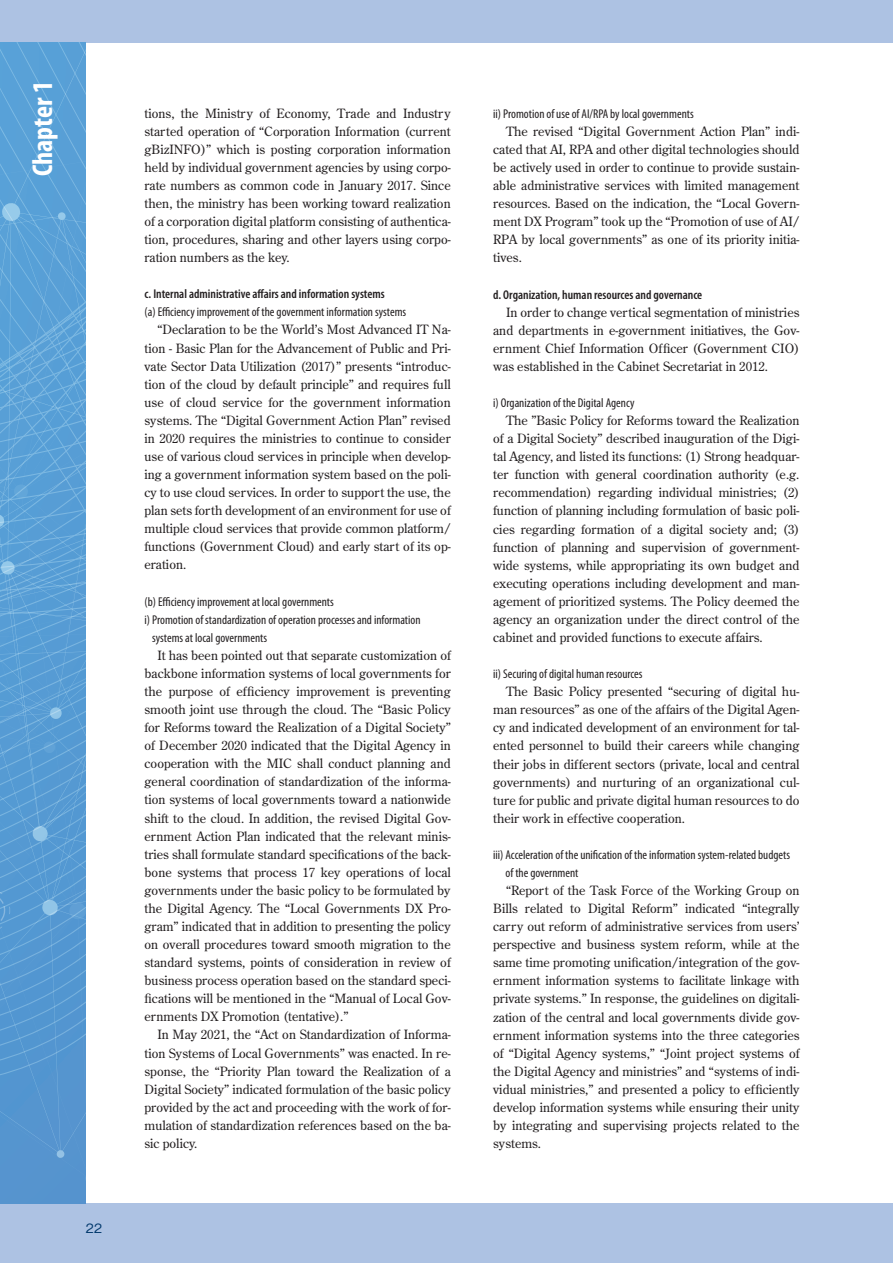
<style>
.page{position:relative;width:893px;height:1263px;background:#fff}
.page>*{position:absolute;margin:0;border:0;box-sizing:border-box;transform-origin:0 0}
.t1{font:700 condensed 28.65px "Myriad Pro";color:#fff}
.t2{font:12.75px/18.1px "Century Old Style Std";color:#231f20;text-align:justify}
.t3{font:condensed 12.75px/18.1px "Myriad Pro";color:#231f20}
.t4{font:600 condensed 12.75px "Myriad Pro";color:#231f20}
.t5{font:500 12.75px "Gothic BBB Pr 6";color:#00376b}
</style>
<div class="page">
<div style="left:0;top:1203px;width:893px;height:60px;background:#adc2e3"></div>
<div style="left:0;top:0;width:893px;height:43px;background:#adc2e3"></div>
<svg style="left:0;top:43px;width:85px;height:1160px;fill:#579ed6"></svg>
<svg style="left:0;top:890px;width:10px;height:41px"></svg>
<h1 class="t1" style="left:25px;top:176px;width:97px;rotate:-90deg">Chapter 1</h1>
<p class="t5" style="left:86px;top:1218px;width:18px">22</p>
<p class="t2" style="left:145px;top:104px;width:308px">tions, the Ministry of Economy, Trade and Industry started operation of “Corporation Information (current gBizINFO)” which is posting corporation information held by individual government agencies by using corpo&shy;rate numbers as common code in January 2017. Since then, the ministry has been working toward realization of a corporation digital platform consisting of authentica&shy;tion, procedures, sharing and other layers using corpo&shy;ration numbers as the key.</p>
<p class="t4" style="left:145px;top:286px;width:242px">c. Internal administrative affairs and information systems</p>
<p class="t3" style="left:145px;top:303px;width:263px">(a) Efficiency improvement of the government information systems</p>
<p class="t2" style="left:145px;top:321px;width:308px;text-indent:13px">“Declaration to be the World’s Most Advanced IT Na&shy;tion - Basic Plan for the Advancement of Public and Pri&shy;vate Sector Data Utilization (2017)” presents “introduc&shy;tion of the cloud by default principle” and requires full use of cloud service for the government information systems. The “Digital Government Action Plan” revised in 2020 requires the ministries to continue to consider use of various cloud services in principle when develop&shy;ing a government information system based on the poli&shy;cy to use cloud services. In order to support the use, the plan sets forth development of an environment for use of multiple cloud services that provide common platform/ functions (Government Cloud) and early start of its op&shy;eration.</p>
<p class="t3" style="left:145px;top:592px;width:191px">(b) Efficiency improvement at local governments</p>
<p class="t3" style="left:145px;top:610px;width:277px">i) Promotion of standardization of operation processes and information</p>
<p class="t3" style="left:152px;top:628px;width:116px">systems at local governments</p>
<p class="t2" style="left:145px;top:646px;width:308px;text-indent:13px">It has been pointed out that separate customization of backbone information systems of local governments for the purpose of efficiency improvement is preventing smooth joint use through the cloud. The “Basic Policy for Reforms toward the Realization of a Digital Society” of December 2020 indicated that the Digital Agency in cooperation with the MIC shall conduct planning and general coordination of standardization of the informa&shy;tion systems of local governments toward a nationwide shift to the cloud. In addition, the revised Digital Gov&shy;ernment Action Plan indicated that the relevant minis&shy;tries shall formulate standard specifications of the back&shy;bone systems that process 17 key operations of local governments under the basic policy to be formulated by the Digital Agency. The “Local Governments DX Pro&shy;gram” indicated that in addition to presenting the policy on overall procedures toward smooth migration to the standard systems, points of consideration in review of business process operation based on the standard speci&shy;fications will be mentioned in the “Manual of Local Gov&shy;ernments DX Promotion (tentative).”</p>
<p class="t2" style="left:145px;top:1025px;width:308px;text-indent:13px">In May 2021, the “Act on Standardization of Informa&shy;tion Systems of Local Governments” was enacted. In re&shy;sponse, the “Priority Plan toward the Realization of a Digital Society” indicated formulation of the basic policy provided by the act and proceeding with the work of for&shy;mulation of standardization references based on the ba&shy;sic policy.</p>
<p class="t3" style="left:493px;top:104px;width:202px">ii) Promotion of use of AI/RPA by local governments</p>
<p class="t2" style="left:493px;top:122px;width:308px;text-indent:13px">The revised “Digital Government Action Plan” indi&shy;cated that AI, RPA and other digital technologies should be actively used in order to continue to provide sustain&shy;able administrative services with limited management resources. Based on the indication, the “Local Govern&shy;ment DX Program” took up the “Promotion of use of AI/ RPA by local governments” as one of its priority initia&shy;tives.</p>
<p class="t4" style="left:493px;top:286px;width:211px">d. Organization, human resources and governance</p>
<p class="t2" style="left:493px;top:303px;width:308px;text-indent:13px">In order to change vertical segmentation of ministries and departments in e-government initiatives, the Gov&shy;ernment Chief Information Officer (Government CIO) was established in the Cabinet Secretariat in 2012.</p>
<p class="t3" style="left:493px;top:393px;width:143px">i) Organization of the Digital Agency</p>
<p class="t2" style="left:493px;top:411px;width:308px;text-indent:13px">The ”Basic Policy for Reforms toward the Realization of a Digital Society” described inauguration of the Digi&shy;tal Agency, and listed its functions: (1) Strong headquar&shy;ter function with general coordination authority (e.g. recommendation) regarding individual ministries; (2) function of planning including formulation of basic poli&shy;cies regarding formation of a digital society and; (3) function of planning and supervision of government&shy;wide systems, while appropriating its own budget and executing operations including development and man&shy;agement of prioritized systems. The Policy deemed the agency an organization under the direct control of the cabinet and provided functions to execute affairs.</p>
<p class="t3" style="left:493px;top:665px;width:151px">ii) Securing of digital human resources</p>
<p class="t2" style="left:493px;top:682px;width:308px;text-indent:13px">The Basic Policy presented “securing of digital hu&shy;man resources” as one of the affairs of the Digital Agen&shy;cy and indicated development of an environment for tal&shy;ented personnel to build their careers while changing their jobs in different sectors (private, local and central governments) and nurturing of an organizational cul&shy;ture for public and private digital human resources to do their work in effective cooperation.</p>
<p class="t3" style="left:505px;top:845px;width:286px;text-indent:-12px">iii) Acceleration of the unification of the information system-related budgets of the government</p>
<p class="t2" style="left:493px;top:881px;width:308px;text-indent:13px">“Report of the Task Force of the Working Group on Bills related to Digital Reform” indicated “integrally carry out reform of administrative services from users’ perspective and business system reform, while at the same time promoting unification/integration of the gov&shy;ernment information systems to facilitate linkage with private systems.” In response, the guidelines on digitali&shy;zation of the central and local governments divide gov&shy;ernment information systems into the three categories of “Digital Agency systems,” “Joint project systems of the Digital Agency and ministries” and “systems of indi&shy;vidual ministries,” and presented a policy to efficiently develop information systems while ensuring their unity by integrating and supervising projects related to the systems.</p>
</div>
